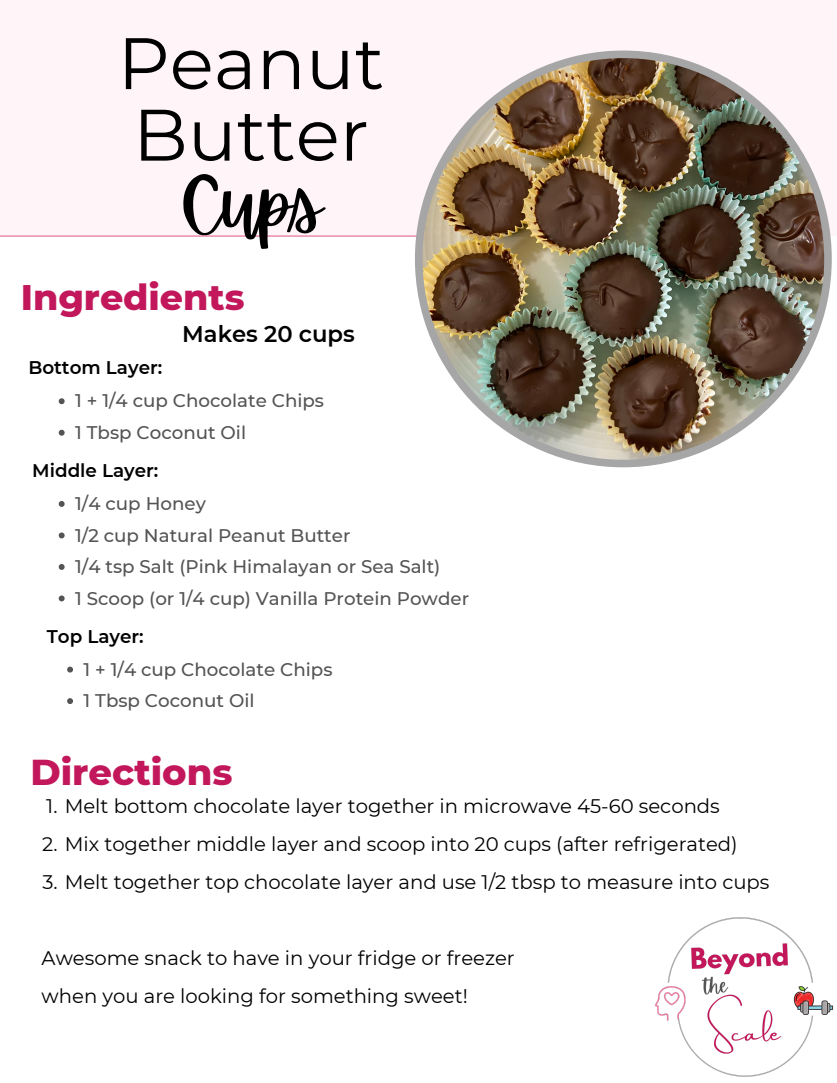
<style>
.page{position:relative;width:837px;height:1083px;background:#fff}
.page>*{position:absolute;margin:0;border:0;box-sizing:border-box;transform-origin:0 0}
.t1{font:72.71px/71.6px "Montserrat";color:#000}
.t2{font:72.71px "Apricots";color:#000}
.t3{font:800 36.75px "Montserrat";color:#c2185b}
.t4{font:800 36.31px "Montserrat";color:#c2185b}
.t5{font:600 22.66px "Montserrat";color:#000}
.t6{font:19.6px "Montserrat";color:#000}
.t7{font:600 18.38px "Montserrat";color:#000}
.t8{font:500 18.29px "Montserrat";color:#545454}
</style>
<div class="page">
<div style="left:0;top:0;width:837px;height:235px;background:#fff5f8"></div>
<hr style="left:0;top:235px;width:427px;height:2px;background:#e67c9f">
<img style="left:415px;top:51px;width:417px;height:416px">
<img style="left:655px;top:917px;width:179px;height:160px">
<svg style="left:59px;top:398px;width:6px;height:6px"></svg>
<svg style="left:59px;top:430px;width:6px;height:6px"></svg>
<svg style="left:59px;top:501px;width:6px;height:6px"></svg>
<svg style="left:59px;top:532px;width:6px;height:6px"></svg>
<svg style="left:59px;top:564px;width:6px;height:6px"></svg>
<svg style="left:59px;top:595px;width:6px;height:6px"></svg>
<svg style="left:67px;top:667px;width:6px;height:5px"></svg>
<svg style="left:67px;top:698px;width:6px;height:6px"></svg>
<p class="t1" style="left:118px;top:27px;width:268px">Peanut<br>Butter</p>
<p class="t2" style="left:180px;top:163px;width:144px">Cups</p>
<p class="t4" style="left:21px;top:275px;width:225px">Ingredients</p>
<p class="t7" style="left:28px;top:356px;width:135px">Bottom Layer:</p>
<p class="t5" style="left:182px;top:320px;width:174px">Makes 20 cups</p>
<p class="t8" style="left:75px;top:390px;width:250px">1 + 1/4 cup Chocolate Chips</p>
<p class="t8" style="left:75px;top:421px;width:172px">1 Tbsp Coconut Oil</p>
<p class="t7" style="left:32px;top:459px;width:128px">Middle Layer:</p>
<p class="t8" style="left:75px;top:492px;width:132px">1/4 cup Honey</p>
<p class="t8" style="left:75px;top:524px;width:277px">1/2 cup Natural Peanut Butter</p>
<p class="t8" style="left:75px;top:555px;width:367px">1/4 tsp Salt (Pink Himalayan or Sea Salt)</p>
<p class="t8" style="left:75px;top:587px;width:395px">1 Scoop (or 1/4 cup) Vanilla Protein Powder</p>
<p class="t7" style="left:47px;top:625px;width:98px">Top Layer:</p>
<p class="t8" style="left:84px;top:658px;width:250px">1 + 1/4 cup Chocolate Chips</p>
<p class="t8" style="left:84px;top:690px;width:172px">1 Tbsp Coconut Oil</p>
<p class="t3" style="left:30px;top:749px;width:204px">Directions</p>
<p class="t6" style="left:46px;top:794px;width:675px">1. Melt bottom chocolate layer together in microwave 45-60 seconds</p>
<p class="t6" style="left:42px;top:832px;width:697px">2. Mix together middle layer and scoop into 20 cups (after refrigerated)</p>
<p class="t6" style="left:42px;top:870px;width:728px">3. Melt together top chocolate layer and use 1/2 tbsp to measure into cups</p>
<p class="t6" style="left:42px;top:946px;width:475px">Awesome snack to have in your fridge or freezer</p>
<p class="t6" style="left:42px;top:984px;width:428px">when you are looking for something sweet!</p>
</div>
